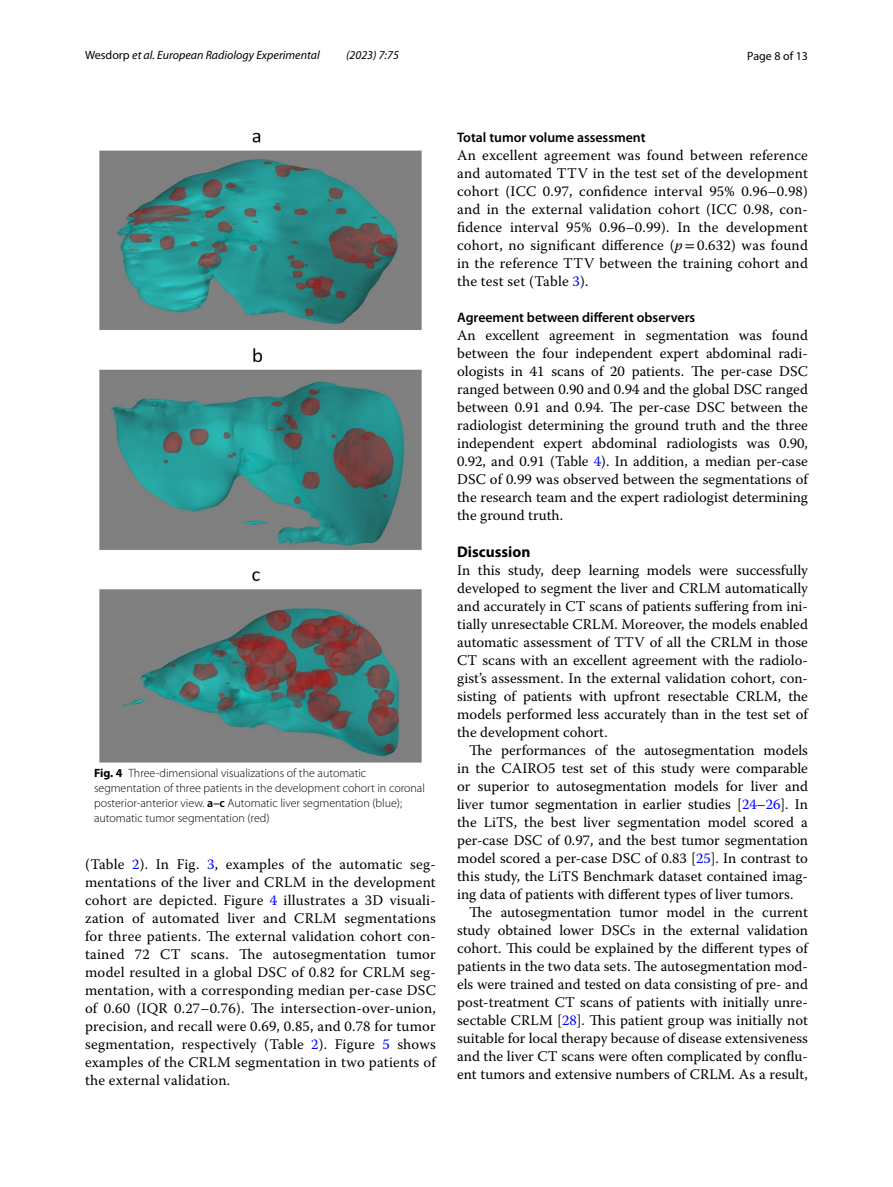
<style>
.page{position:relative;width:893px;height:1187px;background:#fff}
.page>*{position:absolute;margin:0;border:0;box-sizing:border-box;transform-origin:0 0}
.t1{font:700 15.45px "Myriad Pro";color:#000}
.t2{font:14.7px/18px "Warnock Pro";color:#000;text-align:justify}
.t3{font:600 13.8px "Myriad Pro";color:#000}
.t4{font:300 12px/15px "Myriad Pro";color:#000}
.t5{font:italic 12px "Myriad Pro";color:#000}
.t6{font:12px "Myriad Pro";color:#000}
.s1{font-style:normal}
.s2{font-weight:700}
.s3{font-weight:600}
.s4{color:#00f}
.s5{font-style:italic}
.s6{font-family:"STIX"}
</style>
<div class="page">
<img style="left:100px;top:133px;width:321px;height:629px">
<p class="t5" style="left:85px;top:48px;width:236px"><span class="s1">Wesdorp</span> et al. European Radiology Experimental</p>
<p class="t5" style="left:346px;top:48px;width:54px">(2023) 7:75</p>
<p class="t6" style="left:747px;top:48px;width:62px">Page 8 of 13</p>
<p class="t4" style="left:94px;top:766px;width:332px"><span class="s2">Fig. 4</span> Three-dimensional visualizations of the automatic segmentation of three patients in the development cohort in coronal posterior-anterior view. <span class="s3">a–c</span> Automatic liver segmentation (blue); automatic tumor segmentation (red)</p>
<p class="t2" style="left:85px;top:854px;width:352px">(Table <span class="s4">2</span>). In Fig. <span class="s4">3</span>, examples of the automatic seg&shy;mentations of the liver and CRLM in the development cohort are depicted. Figure <span class="s4">4</span> illustrates a 3D visuali&shy;zation of automated liver and CRLM segmentations for three patients. The external validation cohort con&shy;tained 72 CT scans. The autosegmentation tumor model resulted in a global DSC of 0.82 for CRLM seg&shy;mentation, with a corresponding median per-case DSC of 0.60 (IQR 0.27–0.76). The intersection-over-union, precision, and recall were 0.69, 0.85, and 0.78 for tumor segmentation, respectively (Table <span class="s4">2</span>). Figure <span class="s4">5</span> shows examples of the CRLM segmentation in two patients of the external validation.</p>
<p class="t3" style="left:457px;top:129px;width:190px">Total tumor volume assessment</p>
<p class="t2" style="left:457px;top:146px;width:352px">An excellent agreement was found between reference and automated TTV in the test set of the development cohort (ICC 0.97, confidence interval 95% 0.96–0.98) and in the external validation cohort (ICC 0.98, con&shy;fidence interval 95% 0.96–0.99). In the development cohort, no significant difference (<span class="s5">p</span><span class="s6">=</span>0.632) was found in the reference TTV between the training cohort and the test set (Table <span class="s4">3</span>).</p>
<p class="t3" style="left:457px;top:309px;width:240px">Agreement between different observers</p>
<p class="t2" style="left:457px;top:326px;width:352px">An excellent agreement in segmentation was found between the four independent expert abdominal radi&shy;ologists in 41 scans of 20 patients. The per-case DSC ranged between 0.90 and 0.94 and the global DSC ranged between 0.91 and 0.94. The per-case DSC between the radiologist determining the ground truth and the three independent expert abdominal radiologists was 0.90, 0.92, and 0.91 (Table <span class="s4">4</span>). In addition, a median per-case DSC of 0.99 was observed between the segmentations of the research team and the expert radiologist determining the ground truth.</p>
<p class="t1" style="left:457px;top:541px;width:75px">Discussion</p>
<p class="t2" style="left:457px;top:560px;width:352px">In this study, deep learning models were successfully developed to segment the liver and CRLM automatically and accurately in CT scans of patients suffering from ini&shy;tially unresectable CRLM. Moreover, the models enabled automatic assessment of TTV of all the CRLM in those CT scans with an excellent agreement with the radiolo&shy;gist’s assessment. In the external validation cohort, con&shy;sisting of patients with upfront resectable CRLM, the models performed less accurately than in the test set of the development cohort.</p>
<p class="t2" style="left:469px;top:740px;width:340px">The performances of the autosegmentation models</p>
<p class="t2" style="left:457px;top:758px;width:352px">in the CAIRO5 test set of this study were comparable</p>
<p class="t2" style="left:457px;top:776px;width:352px">or superior to autosegmentation models for liver and</p>
<p class="t2" style="left:457px;top:794px;width:352px">liver tumor segmentation in earlier studies [<span class="s4">24</span>–<span class="s4">26</span>]. In</p>
<p class="t2" style="left:457px;top:812px;width:352px">the LiTS, the best liver segmentation model scored a</p>
<p class="t2" style="left:457px;top:830px;width:352px">per-case DSC of 0.97, and the best tumor segmentation</p>
<p class="t2" style="left:457px;top:848px;width:352px">model scored a per-case DSC of 0.83 [<span class="s4">25</span>]. In contrast to</p>
<p class="t2" style="left:457px;top:866px;width:352px">this study, the LiTS Benchmark dataset contained imag-</p>
<p class="t2" style="left:457px;top:884px;width:338px">ing data of patients with different types of liver tumors.</p>
<p class="t2" style="left:469px;top:902px;width:340px">The autosegmentation tumor model in the current</p>
<p class="t2" style="left:457px;top:920px;width:352px">study obtained lower DSCs in the external validation</p>
<p class="t2" style="left:457px;top:938px;width:352px">cohort. This could be explained by the different types of</p>
<p class="t2" style="left:457px;top:956px;width:352px">patients in the two data sets. The autosegmentation mod-</p>
<p class="t2" style="left:457px;top:974px;width:352px">els were trained and tested on data consisting of pre- and</p>
<p class="t2" style="left:457px;top:992px;width:352px">post-treatment CT scans of patients with initially unre-</p>
<p class="t2" style="left:457px;top:1010px;width:352px">sectable CRLM [<span class="s4">28</span>]. This patient group was initially not</p>
<p class="t2" style="left:457px;top:1028px;width:352px">suitable for local therapy because of disease extensiveness</p>
<p class="t2" style="left:457px;top:1046px;width:352px">and the liver CT scans were often complicated by conflu-</p>
<p class="t2" style="left:457px;top:1064px;width:352px">ent tumors and extensive numbers of CRLM. As a result,</p>
</div>
